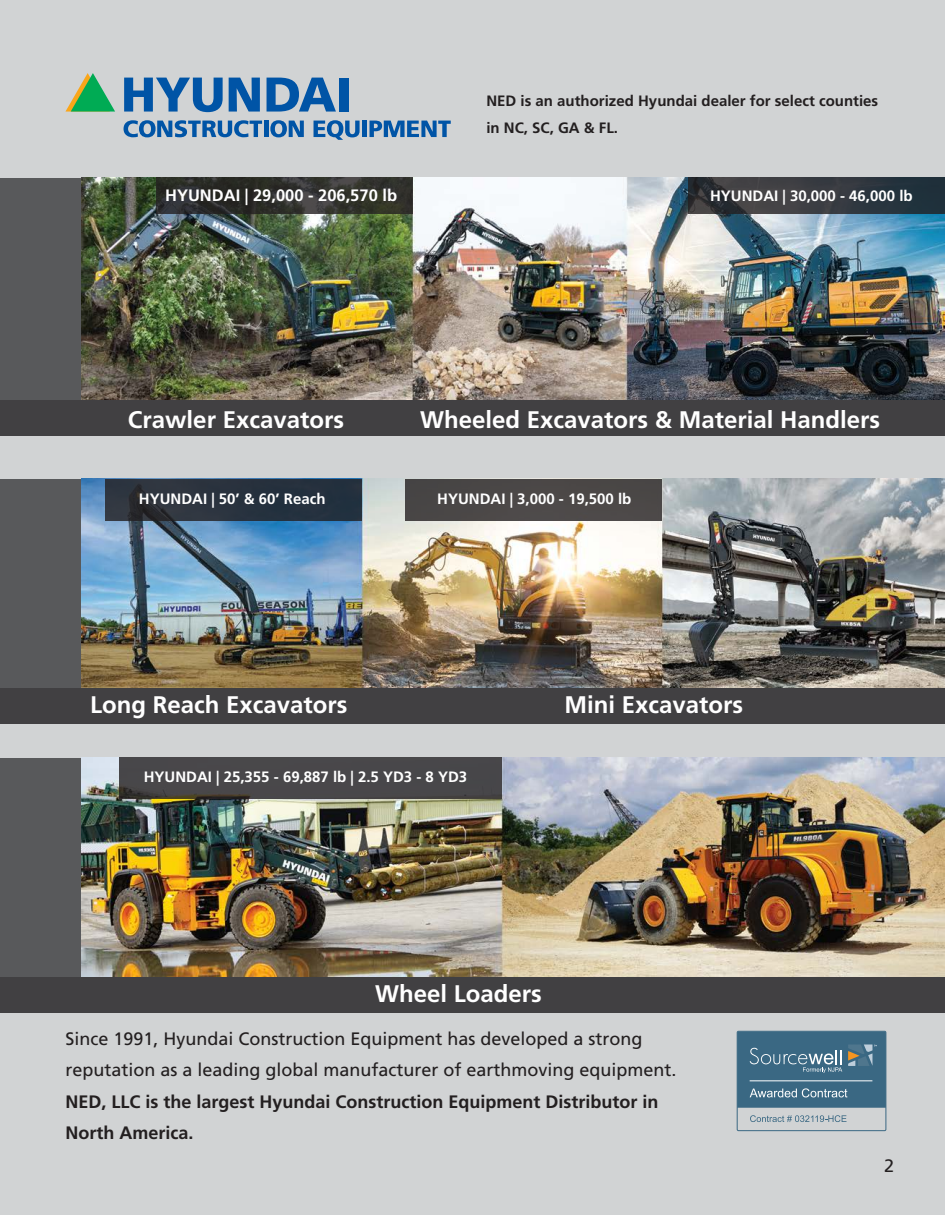
<style>
.page{position:relative;width:945px;height:1215px;background:#d1d3d4}
.page>*{position:absolute;margin:0;border:0;box-sizing:border-box;transform-origin:0 0}
.t1{font:700 24px "Frutiger LT Std";color:#fff}
.t2{font:18px/31.5px "Frutiger LT Std";color:#231f20}
.t3{font:700 18px/31.5px "Frutiger LT Std";color:#231f20}
.t4{font:700 16.5px "Frutiger LT Std";color:#fff}
.t5{font:700 15px "Frutiger LT Std";color:#fff}
.t6{font:700 15px/27px "Frutiger LT Std";color:#231f20}
</style>
<div class="page">
<div style="left:0;top:178px;width:945px;height:224px;background:#58595b"></div>
<div style="left:0;top:479px;width:945px;height:224px;background:#58595b"></div>
<div style="left:0;top:758px;width:945px;height:224px;background:#58595b"></div>
<svg style="left:124px;top:78px;width:99px;height:34px"></svg>
<svg style="left:229px;top:78px;width:31px;height:34px"></svg>
<svg style="left:267px;top:78px;width:69px;height:34px"></svg>
<div style="left:339px;top:78px;width:9px;height:34px;background:#0054a6"></div>
<svg style="left:65px;top:73px;width:50px;height:39px"></svg>
<svg style="left:124px;top:120px;width:138px;height:17px"></svg>
<hr style="left:264px;top:121px;width:4px;height:16px;background:#0054a6">
<svg style="left:270px;top:120px;width:34px;height:17px"></svg>
<div style="left:362px;top:121px;width:5px;height:16px;background:#0054a6"></div>
<svg style="left:370px;top:121px;width:81px;height:16px"></svg>
<svg style="left:314px;top:120px;width:46px;height:20px"></svg>
<img style="left:81px;top:758px;width:864px;height:219px">
<img style="left:81px;top:178px;width:864px;height:222px">
<img style="left:81px;top:479px;width:864px;height:209px">
<div style="left:0;top:400px;width:945px;height:36px;background:#414042"></div>
<div style="left:0;top:688px;width:945px;height:36px;background:#414042"></div>
<div style="left:0;top:977px;width:945px;height:36px;background:#414042"></div>
<svg style="left:156px;top:178px;width:256px;height:36px;background:#30312d"></svg>
<svg style="left:688px;top:178px;width:256px;height:36px;background:#33383e"></svg>
<div style="left:406px;top:479px;width:256px;height:41px;background:#4b4747"></div>
<div style="left:119px;top:758px;width:383px;height:41px;background:#48474a"></div>
<svg style="left:106px;top:479px;width:256px;height:41px;background:#28313d"></svg>
<div style="left:737px;top:1031px;width:149px;height:100px;border:1px solid #3a6883"></div>
<svg style="left:737px;top:1032px;width:149px;height:76px;background:#4a738c"></svg>
<svg style="left:750px;top:1115px;width:97px;height:7px"></svg>
<p class="t6" style="left:486px;top:87px;width:393px">NED is an authorized Hyundai dealer for select counties in NC, SC, GA &amp; FL.</p>
<p class="t4" style="left:165px;top:185px;width:234px">HYUNDAI | 29,000 - 206,570 lb</p>
<p class="t5" style="left:710px;top:187px;width:204px">HYUNDAI | 30,000 - 46,000 lb</p>
<h1 class="t1" style="left:128px;top:405px;width:218px">Crawler Excavators</h1>
<h1 class="t1" style="left:420px;top:405px;width:462px">Wheeled Excavators &amp; Material Handlers</h1>
<p class="t5" style="left:139px;top:490px;width:188px">HYUNDAI | 50’ &amp; 60’ Reach</p>
<p class="t5" style="left:437px;top:490px;width:196px">HYUNDAI | 3,000 - 19,500 lb</p>
<h1 class="t1" style="left:90px;top:691px;width:259px">Long Reach Excavators</h1>
<h1 class="t1" style="left:564px;top:691px;width:180px">Mini Excavators</h1>
<p class="t5" style="left:144px;top:768px;width:325px">HYUNDAI | 25,355 - 69,887 lb | 2.5 YD3 - 8 YD3</p>
<h1 class="t1" style="left:375px;top:980px;width:168px">Wheel Loaders</h1>
<p class="t2" style="left:65px;top:1023px;width:613px">Since 1991, Hyundai Construction Equipment has developed a strong reputation as a leading global manufacturer of earthmoving equipment.</p>
<p class="t3" style="left:65px;top:1086px;width:595px">NED, LLC is the largest Hyundai Construction Equipment Distributor in<br>North America.</p>
<p class="t2" style="left:884px;top:1150px;width:12px">2</p>
</div>
